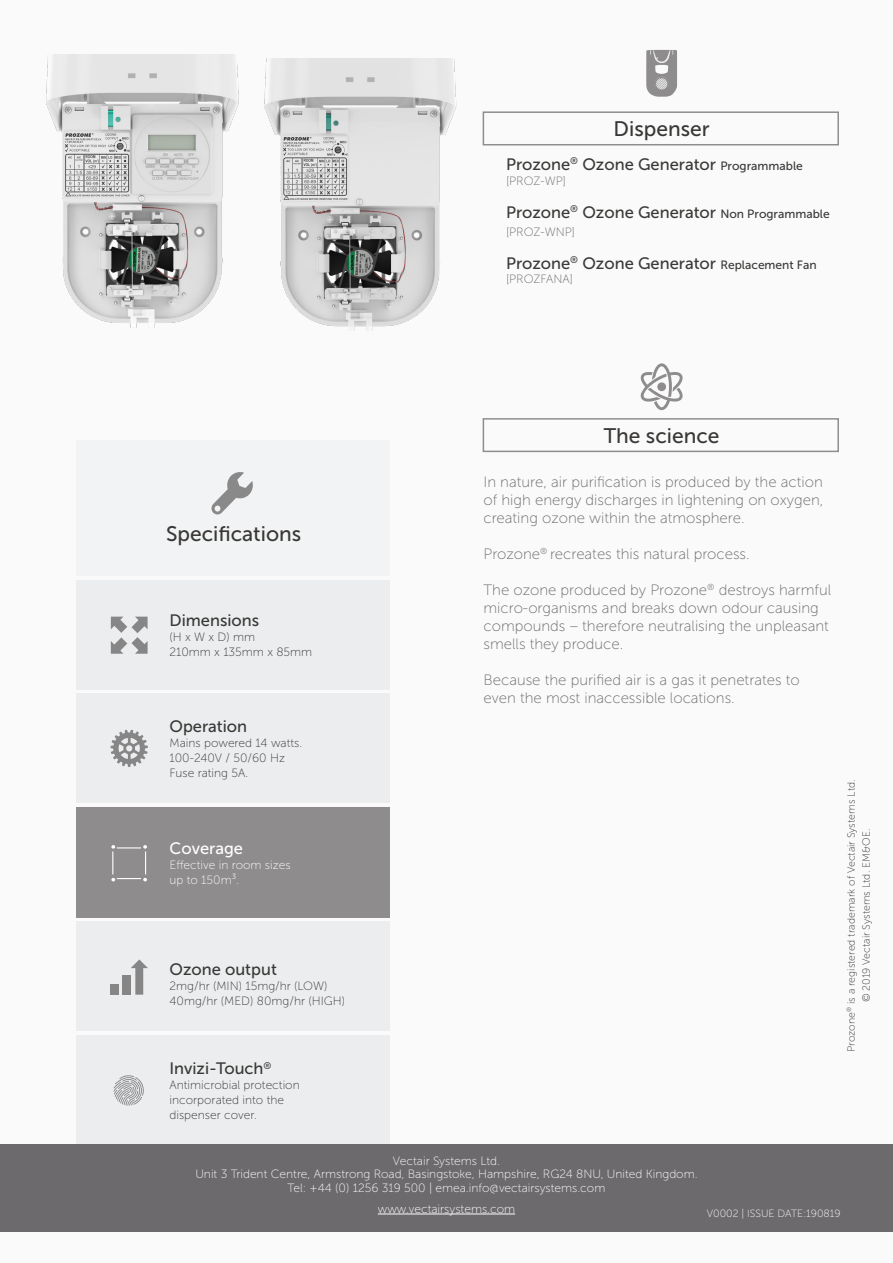
<style>
.page{position:relative;width:893px;height:1263px;background:#fafafa}
.page>*{position:absolute;margin:0;border:0;box-sizing:border-box;transform-origin:0 0}
.t1{font:21px "Museo Sans 500";color:#393836}
.t2{font:16.5px "Museo Sans 500";color:#3a3937}
.t3{font:16.5px "Museo Sans 500";color:#393836}
.t4{font:16.5px "Museo Sans 500";color:#fff}
.t5{font:15px/18px "Museo Sans 100";color:#6c6a6d}
.t6{font:12px "Museo Sans 100";color:#fff}
.t7{font:12px/15px "Museo Sans 100";color:#393836}
.t8{font:12px "Museo Sans 100";color:#6c6a6d}
.t9{font:10.5px "Museo Sans 100";color:#393836}
.t10{font:10.5px "Museo Sans 100";color:#fff}
.s1{font-size:12px}
</style>
<div class="page">
<div style="left:77px;top:807px;width:313px;height:110px;background:#8e8c8d"></div>
<div style="left:77px;top:440px;width:313px;height:136px;background:#f2f3f4"></div>
<div style="left:77px;top:580px;width:313px;height:109px;background:#ebedef"></div>
<div style="left:77px;top:694px;width:313px;height:109px;background:#ebedef"></div>
<div style="left:77px;top:921px;width:313px;height:109px;background:#ebedef"></div>
<div style="left:77px;top:1035px;width:313px;height:109px;background:#ebedef"></div>
<svg style="left:211px;top:472px;width:42px;height:43px"></svg>
<svg style="left:111px;top:845px;width:36px;height:36px"></svg>
<svg style="left:111px;top:617px;width:37px;height:37px"></svg>
<div style="left:123px;top:975px;width:8px;height:20px;background:#878687"></div>
<div style="left:110px;top:984px;width:8px;height:11px;background:#878687"></div>
<svg style="left:131px;top:959px;width:17px;height:36px"></svg>
<svg style="left:113px;top:1075px;width:31px;height:31px"></svg>
<div style="left:0;top:1144px;width:893px;height:88px;background:#6c6a6d"></div>
<hr style="left:378px;top:1214px;width:137px;height:1px;background:#fff">
<img style="left:46px;top:54px;width:189px;height:274px">
<img style="left:212px;top:58px;width:245px;height:273px">
<svg style="left:110px;top:730px;width:38px;height:37px"></svg>
<svg style="left:646px;top:50px;width:31px;height:47px"></svg>
<svg style="left:640px;top:363px;width:43px;height:47px"></svg>
<svg style="left:657px;top:382px;width:9px;height:9px"></svg>
<p class="t1" style="left:614px;top:117px;width:98px">Dispenser</p>
<p class="t2" style="left:506px;top:155px;width:298px">Prozone<sup>®</sup> Ozone Generator <span class="s1">Programmable</span></p>
<p class="t8" style="left:506px;top:174px;width:62px">[PROZ-WP]</p>
<p class="t2" style="left:506px;top:203px;width:325px">Prozone<sup>®</sup> Ozone Generator <span class="s1">Non Programmable</span></p>
<p class="t8" style="left:506px;top:225px;width:71px">[PROZ-WNP]</p>
<p class="t2" style="left:506px;top:254px;width:312px">Prozone<sup>®</sup> Ozone Generator <span class="s1">Replacement Fan</span></p>
<p class="t8" style="left:506px;top:273px;width:69px">[PROZFANA]</p>
<p class="t1" style="left:166px;top:523px;width:137px">Specifications</p>
<p class="t3" style="left:169px;top:611px;width:91px">Dimensions</p>
<p class="t7" style="left:169px;top:629px;width:87px">(H x W x D) mm</p>
<p class="t7" style="left:169px;top:644px;width:144px">210mm x 135mm x 85mm</p>
<p class="t3" style="left:169px;top:717px;width:79px">Operation</p>
<p class="t7" style="left:169px;top:735px;width:134px">Mains powered 14 watts.</p>
<p class="t7" style="left:169px;top:750px;width:117px">100-240V / 50/60 Hz</p>
<p class="t7" style="left:169px;top:765px;width:80px">Fuse rating 5A.</p>
<p class="t4" style="left:169px;top:839px;width:75px">Coverage</p>
<p class="t6" style="left:169px;top:859px;width:123px">Effective in room sizes</p>
<p class="t6" style="left:169px;top:874px;width:71px">up to 150m³.</p>
<p class="t3" style="left:169px;top:961px;width:109px">Ozone output</p>
<p class="t7" style="left:169px;top:979px;width:177px">2mg/hr (MIN) 15mg/hr (LOW)<br>40mg/hr (MED) 80mg/hr (HIGH)</p>
<p class="t3" style="left:169px;top:1059px;width:103px">Invizi-Touch<sup>®</sup></p>
<p class="t7" style="left:169px;top:1077px;width:132px">Antimicrobial protection</p>
<p class="t7" style="left:169px;top:1092px;width:116px">incorporated into the</p>
<p class="t7" style="left:169px;top:1107px;width:89px">dispenser cover.</p>
<p class="t1" style="left:604px;top:424px;width:117px">The science</p>
<p class="t5" style="left:483px;top:473px;width:341px">In nature, air purification is produced by the action</p>
<p class="t5" style="left:483px;top:491px;width:342px">of high energy discharges in lightening on oxygen,</p>
<p class="t5" style="left:483px;top:509px;width:263px">creating ozone within the atmosphere.</p>
<p class="t5" style="left:483px;top:545px;width:268px">Prozone<sup>®</sup> recreates this natural process.</p>
<p class="t5" style="left:483px;top:581px;width:349px">The ozone produced by Prozone<sup>®</sup> destroys harmful</p>
<p class="t5" style="left:483px;top:599px;width:337px">micro-organisms and breaks down odour causing</p>
<p class="t5" style="left:483px;top:617px;width:347px">compounds – therefore neutralising the unpleasant smells they produce.</p>
<p class="t5" style="left:483px;top:671px;width:318px">Because the purified air is a gas it penetrates to</p>
<p class="t5" style="left:483px;top:689px;width:253px">even the most inaccessible locations.</p>
<p class="t9" style="left:845px;top:1052px;width:274px;rotate:-90deg">Prozone<sup>®</sup> is a registered trademark of Vectair Systems Ltd.</p>
<p class="t9" style="left:860px;top:1002px;width:175px;rotate:-90deg">© 2019 Vectair Systems Ltd. EM&amp;OE.</p>
<p class="t6" style="left:393px;top:1154px;width:109px">Vectair Systems Ltd.</p>
<p class="t6" style="left:195px;top:1168px;width:504px">Unit 3 Trident Centre, Armstrong Road, Basingstoke, Hampshire, RG24 8NU, United Kingdom.</p>
<p class="t6" style="left:288px;top:1181px;width:319px">Tel: +44 (0) 1256 319 500 | emea.info@vectairsystems.com</p>
<p class="t6" style="left:378px;top:1202px;width:139px">www.vectairsystems.com</p>
<p class="t10" style="left:707px;top:1208px;width:135px">V0002 | ISSUE DATE:190819</p>
</div>
